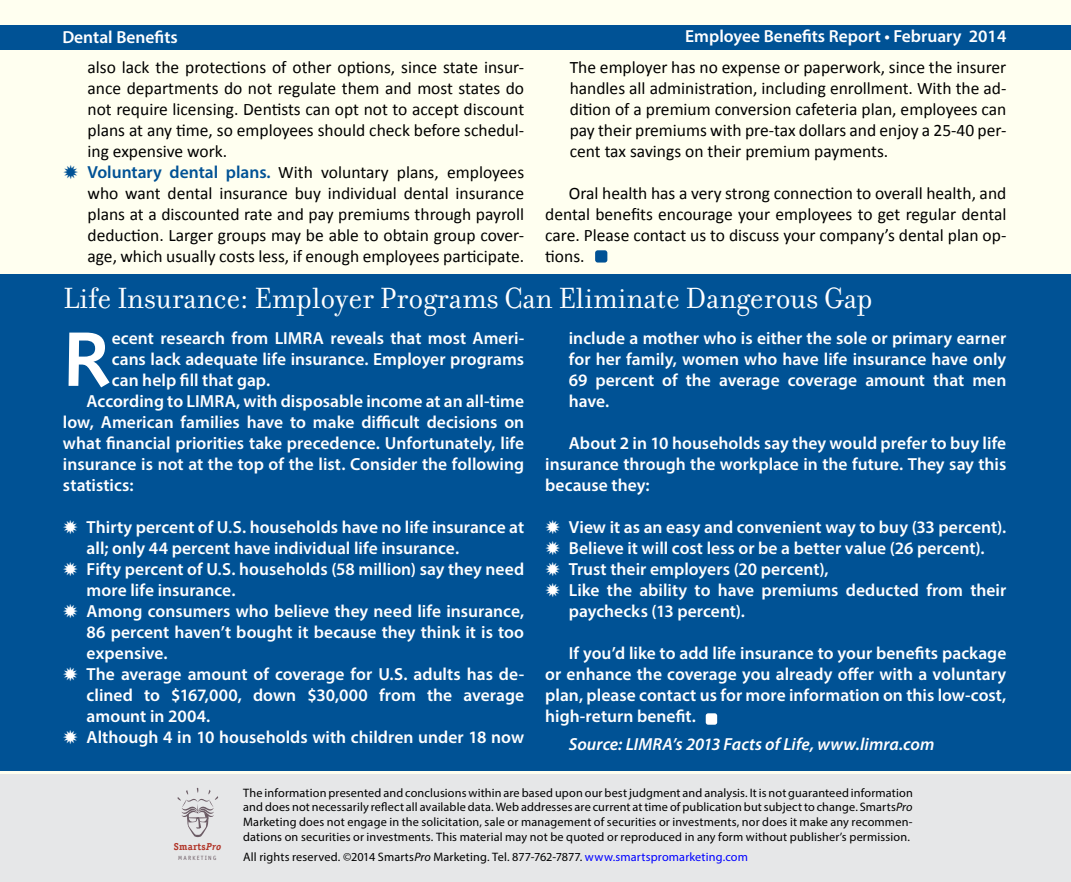
<style>
.page{position:relative;width:1071px;height:882px;background:#fff}
.page>*{position:absolute;margin:0;border:0;box-sizing:border-box;transform-origin:0 0}
.t1{font:77.17px "Humanist 531 BT Bold A";color:#fff}
.t2{font:31.5px "Filosofia";color:#fff}
.t3{font:600 17.5px/21px "Myriad Pro";color:#fff;text-align:justify}
.t4{font:17.5px/21px "Calibri";color:#000;text-align:justify}
.t5{font:italic 600 17.5px "Myriad Pro";letter-spacing:.005em;color:#fff}
.t6{font:12.25px/14.7px "Myriad Pro";letter-spacing:.01em;color:#000;text-align:justify}
.t7{font:700 9.97px "Officina Serif";letter-spacing:.03em;color:#b13427}
.t8{font:6.12px "Officina Sans";letter-spacing:.2em;color:#6c5c65}
.s1{font-family:"Myriad Pro";font-weight:600;color:#005295}
.s2{font-style:italic}
.s3{color:#00f}
</style>
<div class="page">
<div style="left:1px;top:1px;width:1070px;height:881px;background:#fffff0"></div>
<div style="left:0;top:25px;width:1071px;height:24px;background:#005295"></div>
<div style="left:0;top:775px;width:1071px;height:107px;background:#e6e7e8"></div>
<svg style="left:178px;top:788px;width:40px;height:49px"></svg>
<div style="left:595px;top:250px;width:12px;height:13px;background:#005295;border-radius:3px"></div>
<div style="left:0;top:274px;width:1071px;height:497px;background:#005295"></div>
<div style="left:706px;top:713px;width:11px;height:12px;background:#fff;border-radius:3px"></div>
<p class="t3" style="left:62px;top:26px;width:117px">Dental Benefits</p>
<p class="t3" style="left:685px;top:25px;width:323px">Employee Benefits Report • February 2014</p>
<p class="t4" style="left:88px;top:56px;width:438px;text-align:left">also lack the protections of other options, since state insur&shy;ance departments do not regulate them and most states do not require licensing. Dentists can opt not to accept discount plans at any time, so employees should check before schedul&shy;ing expensive work.<br><span class="s1">Voluntary dental plans.</span> With voluntary plans, employees who want dental insurance buy individual dental insurance plans at a discounted rate and pay premiums through payroll deduction. Larger groups may be able to obtain group cover&shy;age, which usually costs less, if enough employees participate.</p>
<p class="t4" style="left:570px;top:56px;width:438px">The employer has no expense or paperwork, since the insurer handles all administration, including enrollment. With the ad&shy;dition of a premium conversion cafeteria plan, employees can pay their premiums with pre-tax dollars and enjoy a 25-40 per&shy;cent tax savings on their premium payments.</p>
<p class="t4" style="left:545px;top:182px;width:463px;text-indent:24px">Oral health has a very strong connection to overall health, and dental benefits encourage your employees to get regular dental care. Please contact us to discuss your company’s dental plan op&shy;tions.</p>
<h2 class="t2" style="left:63px;top:280px;width:811px">Life Insurance: Employer Programs Can Eliminate Dangerous Gap</h2>
<h1 class="t1" style="left:63px;top:312px;width:50px">R</h1>
<p class="t3" style="left:112px;top:327px;width:414px">ecent research from LIMRA reveals that most Ameri-</p>
<p class="t3" style="left:569px;top:327px;width:439px">include a mother who is either the sole or primary earner for her family, women who have life insurance have only 69 percent of the average coverage amount that men have.</p>
<p class="t3" style="left:545px;top:432px;width:463px;text-indent:24px">About 2 in 10 households say they would prefer to buy life insurance through the workplace in the future. They say this because they:</p>
<p class="t3" style="left:569px;top:516px;width:439px;text-align:left">View it as an easy and convenient way to buy (33 percent).<br>Believe it will cost less or be a better value (26 percent).<br>Trust their employers (20 percent),<br>Like the ability to have premiums deducted from their paychecks (13 percent).</p>
<p class="t3" style="left:545px;top:642px;width:463px;text-indent:24px">If you’d like to add life insurance to your benefits package or enhance the coverage you already offer with a voluntary plan, please contact us for more information on this low-cost, high-return benefit.</p>
<p class="t5" style="left:569px;top:733px;width:367px">Source: LIMRA’s 2013 Facts of Life, www.limra.com</p>
<p class="t3" style="left:112px;top:348px;width:414px">cans lack adequate life insurance. Employer programs</p>
<p class="t3" style="left:112px;top:369px;width:160px">can help fill that gap.</p>
<p class="t3" style="left:87px;top:390px;width:439px">According to LIMRA, with disposable income at an all-time</p>
<p class="t3" style="left:63px;top:411px;width:463px">low, American families have to make difficult decisions on</p>
<p class="t3" style="left:63px;top:432px;width:463px">what financial priorities take precedence. Unfortunately, life</p>
<p class="t3" style="left:63px;top:453px;width:463px">insurance is not at the top of the list. Consider the following</p>
<p class="t3" style="left:63px;top:474px;width:72px">statistics:</p>
<p class="t3" style="left:87px;top:516px;width:439px;text-align:left">Thirty percent of U.S. households have no life insurance at all; only 44 percent have individual life insurance.<br>Fifty percent of U.S. households (58 million) say they need more life insurance.<br>Among consumers who believe they need life insurance, 86 percent haven’t bought it because they think it is too expensive.<br>The average amount of coverage for U.S. adults has de&shy;clined to $167,000, down $30,000 from the average amount in 2004.<br>Although 4 in 10 households with children under 18 now</p>
<p class="t7" style="left:174px;top:841px;width:49px">Smarts<span class="s2">Pro</span></p>
<p class="t8" style="left:178px;top:854px;width:40px">MARKETING</p>
<p class="t6" style="left:243px;top:785px;width:671px">The information presented and conclusions within are based upon our best judgment and analysis. It is not guaranteed information and does not necessarily reflect all available data. Web addresses are current at time of publication but subject to change. Smarts<span class="s2">Pro </span>Marketing does not engage in the solicitation, sale or management of securities or investments, nor does it make any recommen&shy;dations on securities or investments. This material may not be quoted or reproduced in any form without publisher’s permission.</p>
<p class="t6" style="left:243px;top:849px;width:506px">All rights reserved. ©2014 Smarts<span class="s2">Pro</span> Marketing. Tel. 877-762-7877. <span class="s3">www.smartspromarketing.com</span></p>
</div>
